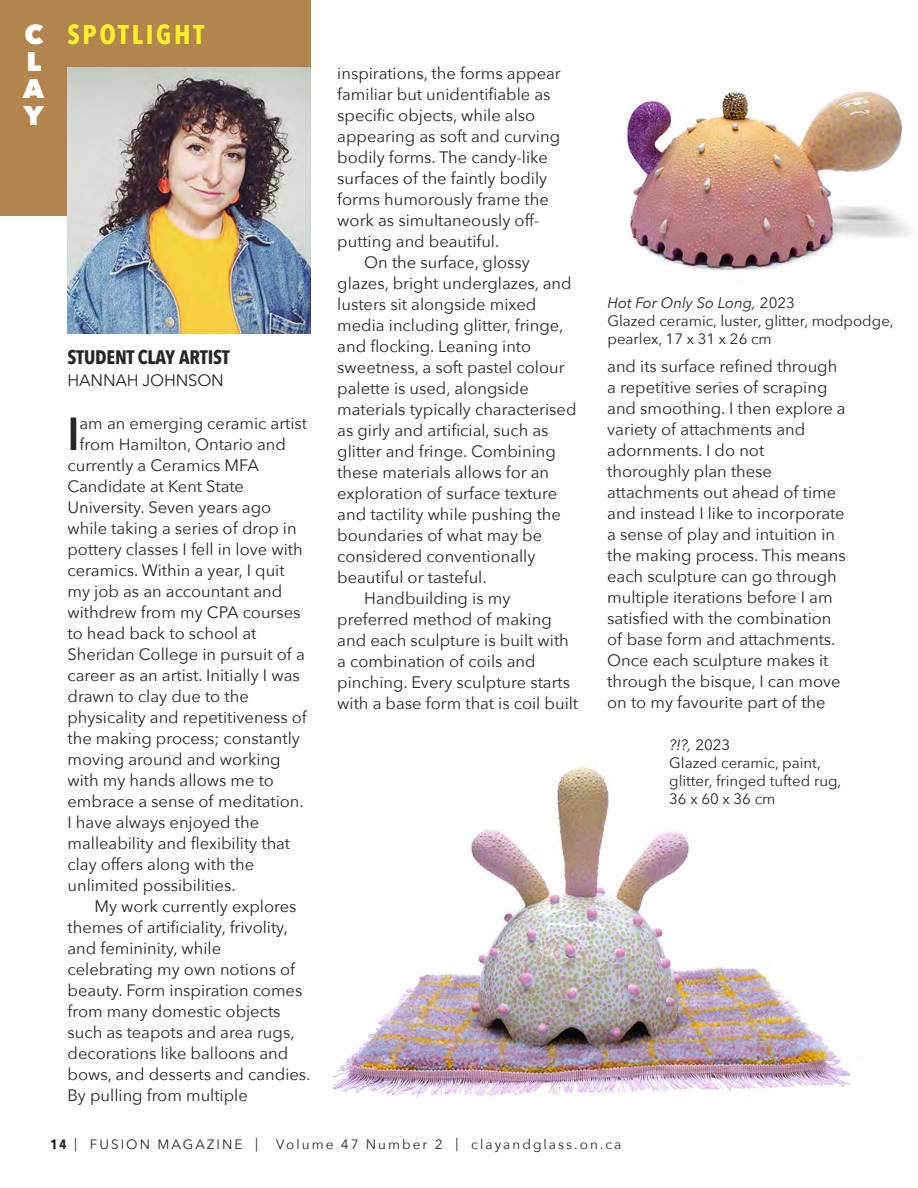
<style>
.page{position:relative;width:918px;height:1188px;background:#fff}
.page>*{position:absolute;margin:0;border:0;box-sizing:border-box;transform-origin:0 0}
.t1{font:600 46.2px "Avenir Next Condensed";color:#272526}
.t2{font:700 27px "Avenir Next Condensed";letter-spacing:.1em;color:#fff129}
.t3{font:800 27px/27px "Avenir Next";color:#fff;text-align:justify}
.t4{font:700 19.5px "Avenir Next Condensed";letter-spacing:-.01em;color:#272526}
.t5{font:16.5px/21px "Avenir Next";color:#272526}
.t6{font:15px/18px "Avenir Next";color:#272526}
.t7{font:italic 15px "Avenir Next";color:#272526}
.t8{font:13.5px "Avenir Next";letter-spacing:.15em;color:#272526}
.s1{font-style:normal}
.s2{font-family:"Avenir Next Condensed";font-weight:700}
</style>
<div class="page">
<div style="left:0;top:0;width:310px;height:68px;background:#b3844d"></div>
<div style="left:0;top:0;width:68px;height:216px;background:#b3844d"></div>
<img style="left:67px;top:67px;width:243px;height:267px">
<img style="left:625px;top:91px;width:286px;height:180px">
<img style="left:331px;top:766px;width:520px;height:332px">
<p class="t3" style="left:23px;top:22px;width:22px">C L A Y</p>
<p class="t2" style="left:67px;top:17px;width:138px">SPOTLIGHT</p>
<p class="t4" style="left:68px;top:344px;width:164px">STUDENT CLAY ARTIST</p>
<p class="t5" style="left:68px;top:370px;width:158px">HANNAH JOHNSON</p>
<p class="t1" style="left:68px;top:404px;width:14px">I</p>
<p class="t5" style="left:80px;top:413px;width:229px">am an emerging ceramic artist</p>
<p class="t5" style="left:80px;top:434px;width:208px">from Hamilton, Ontario and</p>
<p class="t5" style="left:68px;top:455px;width:193px">currently a Ceramics MFA</p>
<p class="t5" style="left:68px;top:476px;width:178px">Candidate at Kent State</p>
<p class="t5" style="left:68px;top:497px;width:205px">University. Seven years ago</p>
<p class="t5" style="left:68px;top:518px;width:231px">while taking a series of drop in</p>
<p class="t5" style="left:68px;top:539px;width:237px">pottery classes I fell in love with</p>
<p class="t5" style="left:68px;top:560px;width:219px">ceramics. Within a year, I quit</p>
<p class="t5" style="left:68px;top:581px;width:216px">my job as an accountant and</p>
<p class="t5" style="left:68px;top:602px;width:235px">withdrew from my CPA courses</p>
<p class="t5" style="left:68px;top:623px;width:190px">to head back to school at</p>
<p class="t5" style="left:68px;top:644px;width:239px">Sheridan College in pursuit of a</p>
<p class="t5" style="left:68px;top:665px;width:234px">career as an artist. Initially I was</p>
<p class="t5" style="left:68px;top:686px;width:183px">drawn to clay due to the</p>
<p class="t5" style="left:68px;top:707px;width:241px">physicality and repetitiveness of</p>
<p class="t5" style="left:68px;top:728px;width:234px">the making process; constantly</p>
<p class="t5" style="left:68px;top:749px;width:215px">moving around and working</p>
<p class="t5" style="left:68px;top:770px;width:208px">with my hands allows me to</p>
<p class="t5" style="left:68px;top:791px;width:238px">embrace a sense of meditation.</p>
<p class="t5" style="left:68px;top:812px;width:193px">I have always enjoyed the</p>
<p class="t5" style="left:68px;top:833px;width:224px">malleability and flexibility that</p>
<p class="t5" style="left:68px;top:854px;width:188px">clay offers along with the</p>
<p class="t5" style="left:68px;top:875px;width:170px">unlimited possibilities.</p>
<p class="t5" style="left:68px;top:896px;width:245px;text-indent:27px">My work currently explores themes of artificiality, frivolity, and femininity, while celebrating my own notions of beauty. Form inspiration comes from many domestic objects such as teapots and area rugs, decorations like balloons and bows, and desserts and candies.<br>By pulling from multiple</p>
<p class="t5" style="left:337px;top:63px;width:225px">inspirations, the forms appear familiar but unidentifiable as specific objects, while also appearing as soft and curving bodily forms. The candy-like surfaces of the faintly bodily forms humorously frame the work as simultaneously off&shy;putting and beautiful.</p>
<p class="t5" style="left:337px;top:252px;width:241px;text-indent:27px">On the surface, glossy glazes, bright underglazes, and lusters sit alongside mixed media including glitter, fringe, and flocking. Leaning into sweetness, a soft pastel colour palette is used, alongside materials typically characterised as girly and artificial, such as glitter and fringe. Combining these materials allows for an exploration of surface texture and tactility while pushing the boundaries of what may be considered conventionally beautiful or tasteful.</p>
<p class="t5" style="left:337px;top:588px;width:242px;text-indent:27px">Handbuilding is my preferred method of making and each sculpture is built with a combination of coils and pinching. Every sculpture starts with a base form that is coil built</p>
<p class="t7" style="left:608px;top:293px;width:189px">Hot For Only So Long, <span class="s1">2023</span></p>
<p class="t6" style="left:608px;top:312px;width:288px">Glazed ceramic, luster, glitter, modpodge, pearlex, 17 x 31 x 26 cm</p>
<p class="t5" style="left:607px;top:356px;width:240px">and its surface refined through a repetitive series of scraping and smoothing. I then explore a variety of attachments and adornments. I do not thoroughly plan these attachments out ahead of time and instead I like to incorporate a sense of play and intuition in the making process. This means each sculpture can go through multiple iterations before I am satisfied with the combination of base form and attachments.<br>Once each sculpture makes it through the bisque, I can move on to my favourite part of the</p>
<p class="t7" style="left:669px;top:735px;width:63px">?!?, <span class="s1">2023</span></p>
<p class="t6" style="left:669px;top:754px;width:174px">Glazed ceramic, paint, glitter, fringed tufted rug,<br>36 x 60 x 36 cm</p>
<p class="t8" style="left:50px;top:1136px;width:209px"><span class="s2">14</span> | FUSION MAGAZINE |</p>
<p class="t8" style="left:276px;top:1136px;width:347px">Volume 47 Number 2 | clayandglass.on.ca</p>
</div>
